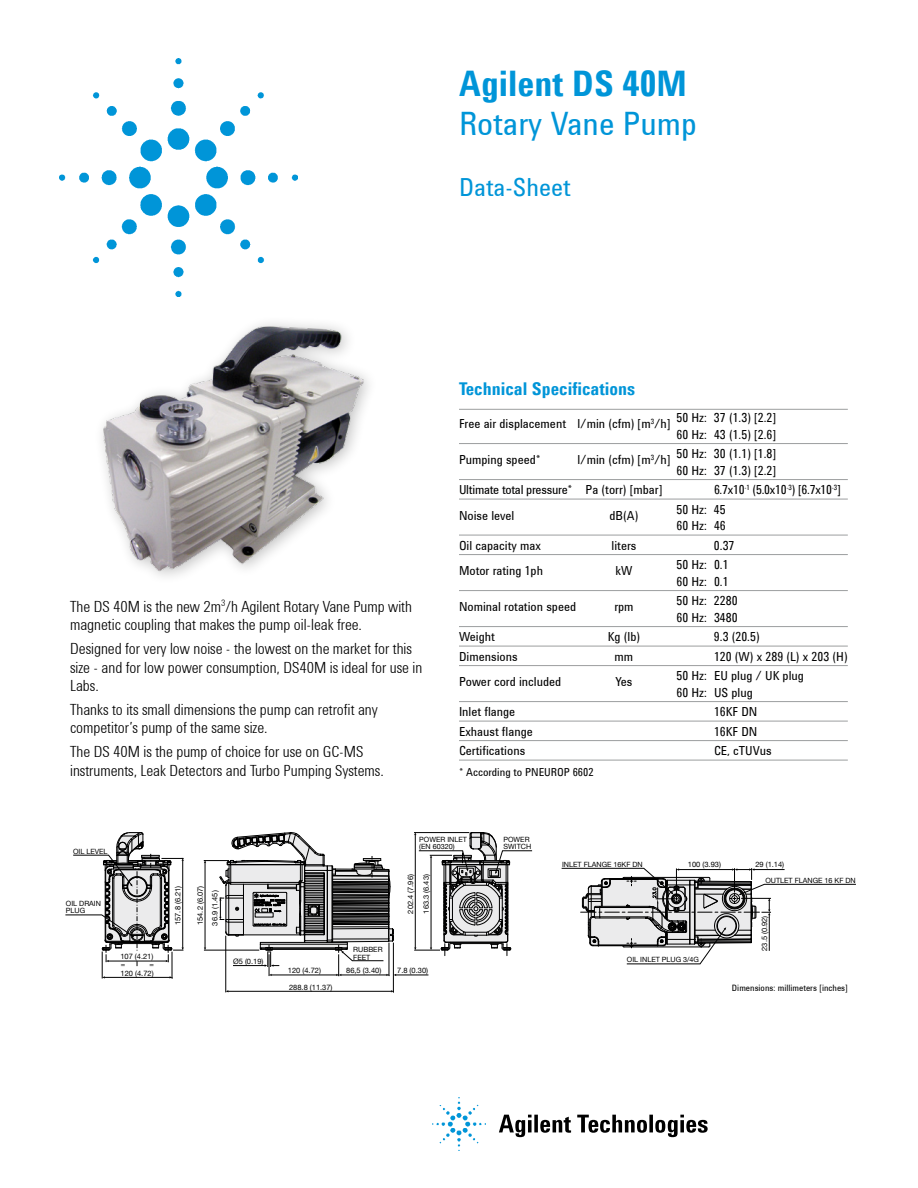
<style>
.page{position:relative;width:918px;height:1188px;background:#fff}
.page>*{position:absolute;margin:0;border:0;box-sizing:border-box;transform-origin:0 0}
.t1{font:700 36px "Agilent Cond TT";color:#0095d8}
.t2{font:33px "Agilent Cond TT";color:#0095d8}
.t3{font:25.5px "Agilent Cond TT";color:#0095d8}
.tc_Tabella_titolo{font:700 18px "Agilent Cond TT";color:#0095d8}
.t4{font:300 15.75px/18.9px "Agilent Cond TT";color:#000}
.tc_Tabella_testo{font:12.75px "Agilent Cond TT";color:#000}
.tc_Tabella_1a_riga{font:12.75px "Agilent Cond TT";color:#000}
.tc_Tabella_testo-2{font:12.75px "Agilent Cond TT";letter-spacing:-.02em;color:#000}
.tc_Dida{font:11.25px "Agilent Cond TT";color:#000}
.testo_indirizzi{font:9px "Agilent Cond TT";color:#000}
.t5{font:7.5px/7.6px "Helvetica Neue";color:#000}
.t6{font:7.2px/7.2px "Helvetica Neue";color:#000}
</style>
<div class="page">
<img style="left:60px;top:58px;width:238px;height:239px">
<img style="left:433px;top:1097px;width:53px;height:53px">
<svg style="left:499px;top:1115px;width:209px;height:22px"></svg>
<img style="left:102px;top:324px;width:264px;height:249px">
<hr style="left:459px;top:409px;width:389px;height:1px;background:#9c9e9f">
<hr style="left:459px;top:443px;width:389px;height:1px;background:#9c9e9f">
<hr style="left:459px;top:479px;width:389px;height:1px;background:#9c9e9f">
<hr style="left:459px;top:499px;width:389px;height:1px;background:#9c9e9f">
<hr style="left:459px;top:535px;width:389px;height:1px;background:#9c9e9f">
<hr style="left:459px;top:554px;width:389px;height:1px;background:#9c9e9f">
<hr style="left:459px;top:590px;width:389px;height:1px;background:#9c9e9f">
<hr style="left:459px;top:626px;width:389px;height:1px;background:#9c9e9f">
<hr style="left:459px;top:646px;width:389px;height:1px;background:#9c9e9f">
<hr style="left:459px;top:665px;width:389px;height:1px;background:#9c9e9f">
<hr style="left:459px;top:701px;width:389px;height:1px;background:#9c9e9f">
<hr style="left:459px;top:721px;width:389px;height:1px;background:#9c9e9f">
<hr style="left:459px;top:740px;width:389px;height:1px;background:#9c9e9f">
<hr style="left:459px;top:760px;width:389px;height:1px;background:#9c9e9f">
<hr style="left:395px;top:975px;width:33px;height:1px;background:#000">
<hr style="left:226px;top:936px;width:1px;height:56px;background:#000">
<hr style="left:393px;top:943px;width:1px;height:50px;background:#000">
<hr style="left:228px;top:991px;width:164px;height:1px;background:#000">
<svg style="left:65px;top:832px;width:331px;height:147px"></svg>
<svg style="left:414px;top:832px;width:118px;height:124px"></svg>
<svg style="left:561px;top:868px;width:295px;height:96px"></svg>
<p class="t1" style="left:459px;top:56px;width:229px">Agilent DS 40M</p>
<p class="t2" style="left:459px;top:99px;width:239px">Rotary Vane Pump</p>
<p class="t3" style="left:459px;top:168px;width:113px">Data-Sheet</p>
<p class="tc_Tabella_titolo" style="left:459px;top:375px;width:178px">Technical Specifications</p>
<p class="tc_Tabella_1a_riga" style="left:459px;top:414px;width:213px">Free air displacement l/min (cfm) [m<sup>3</sup>/h]</p>
<p class="tc_Tabella_1a_riga" style="left:676px;top:408px;width:101px">50 Hz: 37 (1.3) [2.2]</p>
<p class="tc_Tabella_1a_riga" style="left:677px;top:425px;width:101px">60 Hz: 43 (1.5) [2.6]</p>
<p class="tc_Tabella_testo" style="left:459px;top:450px;width:83px">Pumping speed*</p>
<p class="tc_Tabella_testo" style="left:577px;top:450px;width:95px">l/min (cfm) [m<sup>3</sup>/h]</p>
<p class="tc_Tabella_testo" style="left:676px;top:444px;width:101px">50 Hz: 30 (1.1) [1.8]</p>
<p class="tc_Tabella_testo" style="left:677px;top:461px;width:101px">60 Hz: 37 (1.3) [2.2]</p>
<p class="tc_Tabella_testo-2" style="left:459px;top:480px;width:205px">Ultimate total pressure* Pa (torr) [mbar]</p>
<p class="tc_Tabella_testo-2" style="left:714px;top:480px;width:128px">6.7x10<sup>-1</sup> (5.0x10<sup>-3</sup>) [6.7x10<sup>-3</sup>]</p>
<p class="tc_Tabella_testo" style="left:459px;top:506px;width:57px">Noise level</p>
<p class="tc_Tabella_testo" style="left:609px;top:506px;width:31px">dB(A)</p>
<p class="tc_Tabella_testo" style="left:676px;top:500px;width:51px">50 Hz: 45</p>
<p class="tc_Tabella_testo" style="left:677px;top:516px;width:51px">60 Hz: 46</p>
<p class="t4" style="left:70px;top:595px;width:343px">The DS 40M is the new 2m<sup>3</sup>/h Agilent Rotary Vane Pump with magnetic coupling that makes the pump oil-leak free.</p>
<p class="t4" style="left:70px;top:638px;width:354px">Designed for very low noise - the lowest on the market for this size - and for low power consumption, DS40M is ideal for use in<br>Labs.</p>
<p class="t4" style="left:70px;top:698px;width:309px">Thanks to its small dimensions the pump can retrofit any competitor’s pump of the same size.</p>
<p class="t4" style="left:70px;top:741px;width:315px">The DS 40M is the pump of choice for use on GC-MS instruments, Leak Detectors and Turbo Pumping Systems.</p>
<p class="tc_Tabella_testo" style="left:459px;top:536px;width:83px">Oil capacity max</p>
<p class="tc_Tabella_testo" style="left:612px;top:536px;width:26px">liters</p>
<p class="tc_Tabella_testo" style="left:714px;top:536px;width:22px">0.37</p>
<p class="tc_Tabella_testo" style="left:459px;top:561px;width:86px">Motor rating 1ph</p>
<p class="tc_Tabella_testo" style="left:616px;top:561px;width:18px">kW</p>
<p class="tc_Tabella_testo" style="left:677px;top:555px;width:54px">50 Hz: 0.1</p>
<p class="tc_Tabella_testo" style="left:677px;top:572px;width:54px">60 Hz: 0.1</p>
<p class="tc_Tabella_testo" style="left:459px;top:597px;width:119px">Nominal rotation speed</p>
<p class="tc_Tabella_testo" style="left:614px;top:597px;width:21px">rpm</p>
<p class="tc_Tabella_testo" style="left:676px;top:591px;width:63px">50 Hz: 2280</p>
<p class="tc_Tabella_testo" style="left:677px;top:608px;width:63px">60 Hz: 3480</p>
<p class="tc_Tabella_testo" style="left:459px;top:627px;width:37px">Weight</p>
<p class="tc_Tabella_testo" style="left:608px;top:627px;width:34px">Kg (lb)</p>
<p class="tc_Tabella_testo" style="left:714px;top:627px;width:47px">9.3 (20.5)</p>
<p class="tc_Tabella_testo" style="left:459px;top:647px;width:60px">Dimensions</p>
<p class="tc_Tabella_testo" style="left:615px;top:647px;width:20px">mm</p>
<p class="tc_Tabella_testo" style="left:714px;top:647px;width:135px">120 (W) x 289 (L) x 203 (H)</p>
<p class="tc_Tabella_testo" style="left:459px;top:672px;width:104px">Power cord included</p>
<p class="tc_Tabella_testo" style="left:616px;top:672px;width:18px">Yes</p>
<p class="tc_Tabella_testo" style="left:677px;top:666px;width:129px">50 Hz: EU plug / UK plug</p>
<p class="tc_Tabella_testo" style="left:677px;top:683px;width:78px">60 Hz: US plug</p>
<p class="tc_Tabella_testo" style="left:459px;top:702px;width:58px">Inlet flange</p>
<p class="tc_Tabella_testo" style="left:714px;top:702px;width:45px">16KF DN</p>
<p class="tc_Tabella_testo" style="left:459px;top:722px;width:75px">Exhaust flange</p>
<p class="tc_Tabella_testo" style="left:714px;top:722px;width:45px">16KF DN</p>
<p class="tc_Tabella_testo" style="left:459px;top:741px;width:68px">Certifications</p>
<p class="tc_Tabella_testo" style="left:714px;top:741px;width:59px">CE, cTUVus</p>
<p class="tc_Dida" style="left:459px;top:764px;width:136px">* According to PNEUROP 6602</p>
<p class="t6" style="left:73px;top:847px;width:36px">OIL LEVEL</p>
<p class="t6" style="left:66px;top:900px;width:37px">OIL DRAIN<br>PLUG</p>
<p class="t5" style="left:120px;top:952px;width:35px">107 (4.21) =</p>
<p class="t5" style="left:121px;top:959px;width:35px;line-height:8.7px;text-align:right">=<br>120 (4.72)</p>
<p class="t6" style="left:419px;top:835px;width:49px">POWER INLET (EN 60320)</p>
<p class="t5" style="left:174px;top:925px;width:41px;rotate:-90deg">157.8 (6.21)</p>
<p class="t5" style="left:192px;top:926px;width:41px;line-height:14.7px;rotate:-90deg">154.2 (6.07)<br>36.9 (1.45)</p>
<p class="t5" style="left:402px;top:914px;width:41px;line-height:15.8px;rotate:-90deg">202.4 (7.96)<br>163.3 (6.43)</p>
<p class="t5" style="left:233px;top:957px;width:32px">Ø5 (0.19)</p>
<p class="t5" style="left:288px;top:966px;width:35px">120 (4.72)</p>
<p class="t5" style="left:289px;top:983px;width:45px">288.8 (11.37)</p>
<p class="t6" style="left:353px;top:946px;width:31px">RUBBER<br>FEET</p>
<p class="t5" style="left:346px;top:966px;width:37px">86,5 (3.40)</p>
<p class="t5" style="left:397px;top:966px;width:32px">7.8 (0.30)</p>
<p class="t6" style="left:504px;top:835px;width:29px">POWER<br>SWITCH</p>
<p class="t6" style="left:562px;top:860px;width:82px">INLET FLANGE 16KF DN</p>
<p class="t5" style="left:688px;top:860px;width:35px">100 (3.93)</p>
<p class="t5" style="left:755px;top:860px;width:30px">29 (1.14)</p>
<p class="t6" style="left:765px;top:876px;width:92px">OUTLET FLANGE 16 KF DN</p>
<p class="t5" style="left:760px;top:951px;width:37px;rotate:-90deg">23.5 (0.92)</p>
<p class="t6" style="left:627px;top:956px;width:74px">OIL INLET PLUG 3/4G</p>
<p class="testo_indirizzi" style="left:732px;top:981px;width:117px">Dimensions: millimeters [inches]</p>
</div>
